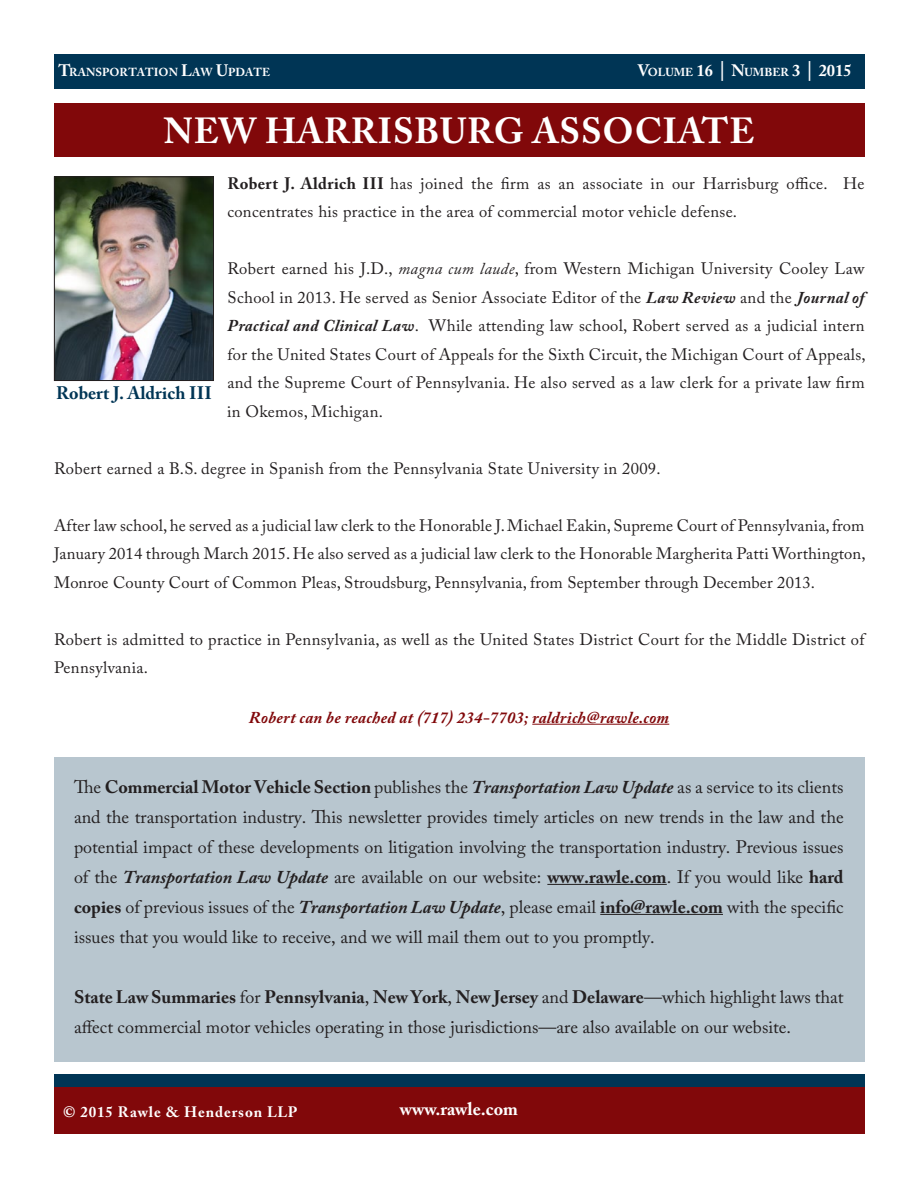
<style>
.page{position:relative;width:918px;height:1188px;background:#fff}
.page>*{position:absolute;margin:0;border:0;box-sizing:border-box;transform-origin:0 0}
.t1{font:700 36px "Adobe Caslon Pro";letter-spacing:.02em;color:#fff}
.t2{font:18px/30px "Adobe Caslon Pro";color:#231f20;text-align:justify}
.t3{font:700 18px "Adobe Caslon Pro";color:#003555}
.t4{font:700 18px "Adobe Caslon Pro";color:#fff}
.t5{font:16.5px/28.5px "Adobe Caslon Pro";letter-spacing:.02em;color:#231f20}
.t6{font:italic 700 16.5px "Adobe Caslon Pro";letter-spacing:.02em;color:#81080a}
.t7{font:700 15px "Adobe Caslon Pro";letter-spacing:.06em;color:#fff}
.t8{font:700 11.55px "Adobe Caslon Pro";color:#fff}
.s1{font-size:16.5px}
.s2{font-family:"Garamond";font-size:16.5px}
.s3{font-weight:700}
.s4{font-style:italic}
.s5{font-weight:700;font-style:italic}
</style>
<div class="page">
<div style="left:54px;top:1087px;width:810px;height:47px;background:#81080a"></div>
<div style="left:55px;top:757px;width:810px;height:305px;background:#b8c6cf"></div>
<div style="left:54px;top:54px;width:810px;height:35px;background:#003555"></div>
<hr style="left:547px;top:884px;width:120px;height:1px;background:#231f20">
<hr style="left:600px;top:914px;width:123px;height:1px;background:#231f20">
<hr style="left:532px;top:724px;width:137px;height:1px;background:#81080a">
<img style="left:56px;top:178px;width:156px;height:201px">
<div style="left:54px;top:176px;width:160px;height:205px;border:1px solid #231f20"></div>
<div style="left:54px;top:103px;width:810px;height:54px;background:#81080a"></div>
<div style="left:54px;top:1074px;width:810px;height:13px;background:#003555"></div>
<p class="t8" style="left:58px;top:66px;width:213px"><span class="s1">T</span>RANSPORTATION <span class="s1">L</span>AW <span class="s1">U</span>PDATE</p>
<p class="t8" style="left:638px;top:66px;width:215px"><span class="s1">V</span>OLUME <span class="s1">16</span> <span class="s2">│</span> <span class="s1">N</span>UMBER <span class="s1">3</span> <span class="s2">│</span> <span class="s1">2015</span></p>
<p class="t1" style="left:164px;top:110px;width:592px">NEW HARRISBURG ASSOCIATE</p>
<p class="t3" style="left:56px;top:382px;width:157px">Robert J. Aldrich III</p>
<p class="t5" style="left:227px;top:169px;width:639px"><span class="s3">Robert J. Aldrich III</span> has joined the firm as an associate in our Harrisburg office. He concentrates his practice in the area of commercial motor vehicle defense.</p>
<p class="t5" style="left:227px;top:254px;width:640px;text-align:justify">Robert earned his J.D., <span class="s4">magna cum laude</span>, from Western Michigan University Cooley Law School in 2013. He served as Senior Associate Editor of the <span class="s5">Law Review</span> and the <span class="s5">Journal of Practical and Clinical Law</span>. While attending law school, Robert served as a judicial intern for the United States Court of Appeals for the Sixth Circuit, the Michigan Court of Appeals, and the Supreme Court of Pennsylvania. He also served as a law clerk for a private law firm in Okemos, Michigan.</p>
<p class="t5" style="left:54px;top:454px;width:608px">Robert earned a B.S. degree in Spanish from the Pennsylvania State University in 2009.</p>
<p class="t5" style="left:54px;top:511px;width:813px;text-align:justify">After law school, he served as a judicial law clerk to the Honorable J. Michael Eakin, Supreme Court of Pennsylvania, from January 2014 through March 2015. He also served as a judicial law clerk to the Honorable Margherita Patti Worthington, Monroe County Court of Common Pleas, Stroudsburg, Pennsylvania, from September through December 2013.</p>
<p class="t5" style="left:54px;top:625px;width:812px">Robert is admitted to practice in Pennsylvania, as well as the United States District Court for the Middle District of<br>Pennsylvania.</p>
<p class="t6" style="left:249px;top:707px;width:421px">Robert can be reached at (717) 234-7703; raldrich@rawle.com</p>
<p class="t2" style="left:74px;top:771px;width:771px">The <span class="s3">Commercial Motor Vehicle Section</span> publishes the <span class="s5">Transportation Law Update</span> as a service to its clients and the transportation industry. This newsletter provides timely articles on new trends in the law and the potential impact of these developments on litigation involving the transportation industry. Previous issues of the <span class="s5">Transportation Law Update</span> are available on our website: <span class="s3">www.rawle.com</span>. If you would like <span class="s3">hard copies</span> of previous issues of the <span class="s5">Transportation Law Update</span>, please email <span class="s3">info@rawle.com</span> with the specific issues that you would like to receive, and we will mail them out to you promptly.</p>
<p class="t2" style="left:74px;top:981px;width:771px"><span class="s3">State Law Summaries</span> for <span class="s3">Pennsylvania</span>, <span class="s3">New York</span>, <span class="s3">New Jersey</span> and <span class="s3">Delaware</span>—which highlight laws that affect commercial motor vehicles operating in those jurisdictions—are also available on our website.</p>
<p class="t7" style="left:63px;top:1103px;width:236px">© 2015 Rawle &amp; Henderson LLP</p>
<p class="t4" style="left:400px;top:1099px;width:120px">www.rawle.com</p>
</div>
